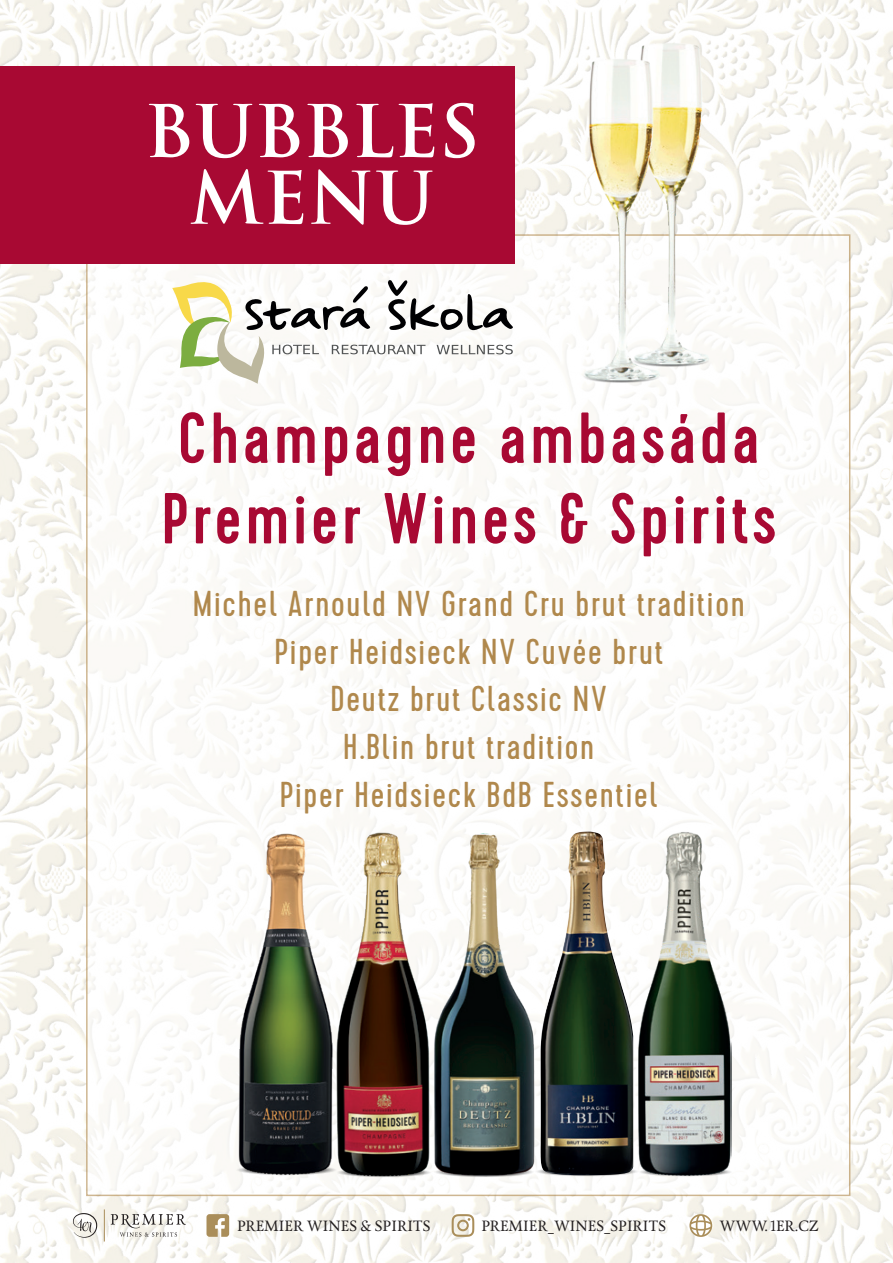
<style>
.page{position:relative;width:893px;height:1263px;background:#fff}
.page>*{position:absolute;margin:0;border:0;box-sizing:border-box;transform-origin:0 0}
.t1{font:500 72px/80.6px "Cervo";letter-spacing:.05em;color:#a80933}
.t2{font:700 70.65px/66.8px "Trajan Pro";color:#fff;text-align:center}
.t3{font:36px/47.5px "Cervo";letter-spacing:.05em;color:#b0884c;text-align:center}
.t4{font:14.85px "Calendas Plus";color:#231f20}
</style>
<div class="page">
<img style="left:0;top:0;width:893px;height:1263px">
<div style="left:86px;top:234px;width:764px;height:962px;background:#fff"></div>
<div style="left:0;top:66px;width:514px;height:198px;background:#a80933"></div>
<svg style="left:206px;top:1214px;width:23px;height:23px"></svg>
<svg style="left:452px;top:1214px;width:22px;height:23px"></svg>
<svg style="left:689px;top:1214px;width:23px;height:23px"></svg>
<svg style="left:73px;top:1213px;width:24px;height:25px"></svg>
<svg style="left:111px;top:1214px;width:75px;height:22px"></svg>
<hr style="left:104px;top:1209px;width:1px;height:32px;background:#aa8e5a">
<img style="left:236px;top:829px;width:96px;height:348px">
<img style="left:332px;top:829px;width:93px;height:351px">
<img style="left:626px;top:30px;width:93px;height:339px">
<img style="left:577px;top:46px;width:92px;height:339px">
<svg style="left:172px;top:279px;width:341px;height:105px"></svg>
<img style="left:425px;top:825px;width:117px;height:356px">
<img style="left:528px;top:1166px;width:106px;height:11px">
<img style="left:540px;top:831px;width:93px;height:344px">
<img style="left:632px;top:1167px;width:86px;height:10px">
<img style="left:638px;top:819px;width:93px;height:356px">
<h2 class="t2" style="left:144px;top:99px;width:337px">BUBBLES<br>MENU</h2>
<h1 class="t1" style="left:161px;top:400px;width:616px">Champagne ambasáda<br>Premier Wines &amp; Spirits</h1>
<p class="t3" style="left:193px;top:581px;width:554px">Michel Arnould NV Grand Cru brut tradition<br>Piper Heidsieck NV Cuvée brut<br>Deutz brut Classic NV<br>H.Blin brut tradition<br>Piper Heidsieck BdB Essentiel</p>
<p class="t4" style="left:237px;top:1215px;width:195px">PREMIER WINES &amp; SPIRITS</p>
<p class="t4" style="left:481px;top:1215px;width:186px">PREMIER_WINES_SPIRITS</p>
<p class="t4" style="left:720px;top:1215px;width:101px">WWW. 1ER.CZ</p>
</div>
